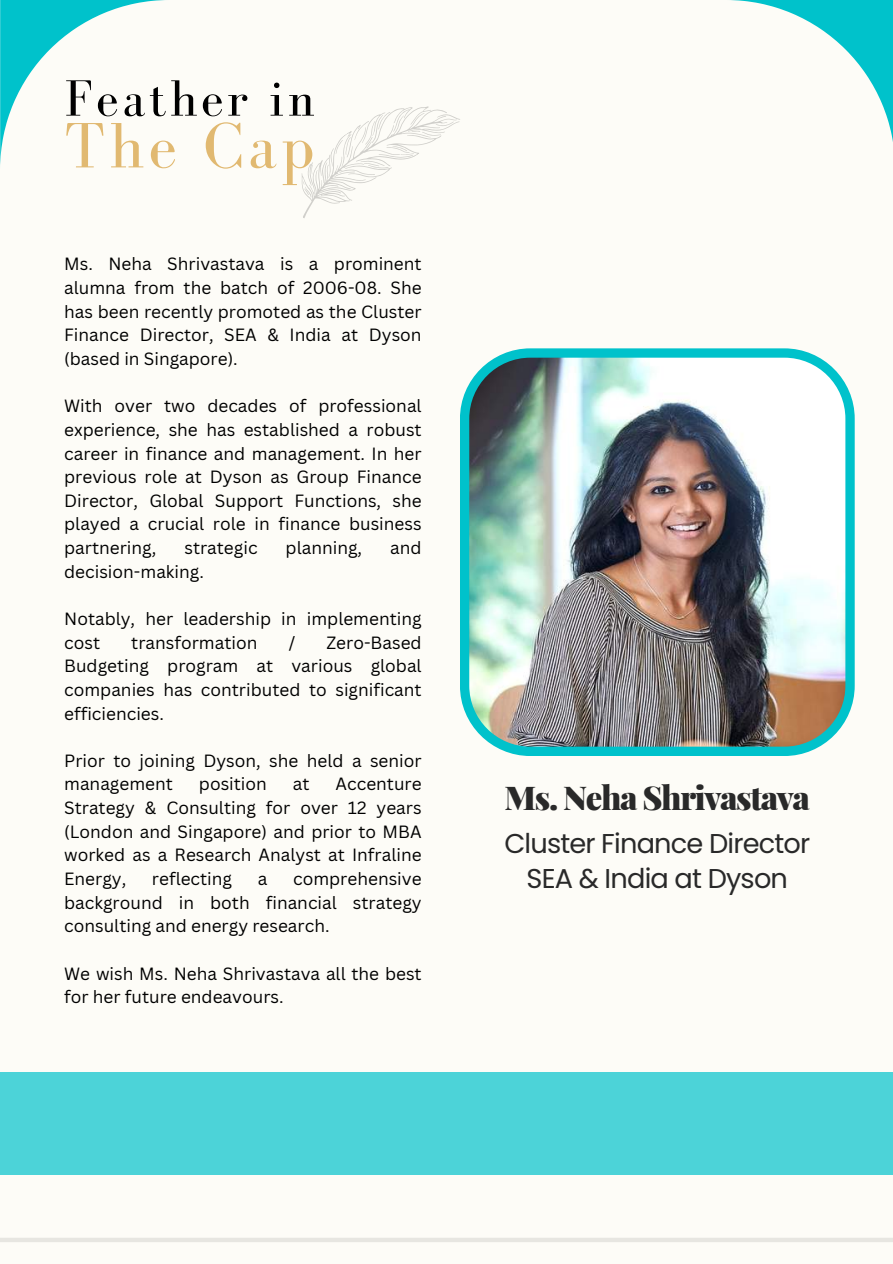
<style>
.page{position:relative;width:893px;height:1264px;background:#fff}
.page>*{position:absolute;margin:0;border:0;box-sizing:border-box;transform-origin:0 0}
.t1{font:66px "Bodoni FLF";letter-spacing:.06em;color:#e1b971}
.t2{font:52.5px "Bodoni FLF";letter-spacing:.06em;color:#000}
.t3{font:900 32.85px "Playfair Display";letter-spacing:-.04em;color:#292929}
.t4{font:27.15px/34.8px "Poppins";letter-spacing:-.03em;color:#292929;text-align:center}
.t5{font:17.25px/23.7px "Canva Sans";color:#000;text-align:justify}
</style>
<div class="page">
<div style="left:0;top:0;width:892px;height:1263px;background:#fdfcf7"></div>
<div style="left:0;top:1237px;width:892px;height:5px;background:#e7e6e1"></div>
<svg style="left:301px;top:106px;width:159px;height:112px"></svg>
<div style="left:0;top:1071px;width:892px;height:103px;background:#4cd3d8"></div>
<svg style="left:0;top:0;width:165px;height:165px"></svg>
<svg style="left:730px;top:0;width:162px;height:136px"></svg>
<img style="left:460px;top:348px;width:394px;height:408px">
<h2 class="t2" style="left:64px;top:70px;width:252px">Feather in</h2>
<h1 class="t1" style="left:64px;top:110px;width:251px">The Cap</h1>
<p class="t5" style="left:64px;top:252px;width:359px">Ms. Neha Shrivastava is a prominent alumna from the batch of 2006-08. She has been recently promoted as the Cluster Finance Director, SEA &amp; India at Dyson (based in Singapore).</p>
<p class="t5" style="left:64px;top:393px;width:359px">With over two decades of professional experience, she has established a robust career in finance and management. In her previous role at Dyson as Group Finance Director, Global Support Functions, she played a crucial role in finance business partnering,</p>
<p class="t5" style="left:184px;top:535px;width:75px">strategic</p>
<p class="t5" style="left:285px;top:535px;width:78px">planning,</p>
<p class="t5" style="left:390px;top:535px;width:33px">and</p>
<p class="t5" style="left:64px;top:559px;width:141px">decision-making.</p>
<p class="t5" style="left:64px;top:606px;width:359px">Notably, her leadership in implementing cost</p>
<p class="t5" style="left:131px;top:630px;width:128px">transformation</p>
<p class="t5" style="left:288px;top:630px;width:8px">/</p>
<p class="t5" style="left:64px;top:630px;width:359px;text-indent:262px">Zero-Based Budgeting program at various global companies has contributed to significant efficiencies.</p>
<p class="t5" style="left:64px;top:748px;width:359px">Prior to joining Dyson, she held a senior management</p>
<p class="t5" style="left:199px;top:771px;width:69px">position</p>
<p class="t5" style="left:293px;top:771px;width:18px">at</p>
<p class="t5" style="left:64px;top:771px;width:359px;text-indent:271px">Accenture Strategy &amp; Consulting for over 12 years (London and Singapore) and prior to MBA worked as a Research Analyst at Infraline Energy,</p>
<p class="t5" style="left:152px;top:866px;width:82px">reflecting</p>
<p class="t5" style="left:258px;top:866px;width:11px">a</p>
<p class="t5" style="left:64px;top:866px;width:359px;text-indent:229px">comprehensive background in both financial strategy consulting and energy research.</p>
<p class="t5" style="left:64px;top:960px;width:359px">We wish Ms. Neha Shrivastava all the best for her future endeavours.</p>
<h3 class="t3" style="left:504px;top:774px;width:307px">Ms. Neha Shrivastava</h3>
<h3 class="t4" style="left:504px;top:825px;width:307px">Cluster Finance Director<br>SEA &amp; India at Dyson</h3>
</div>
